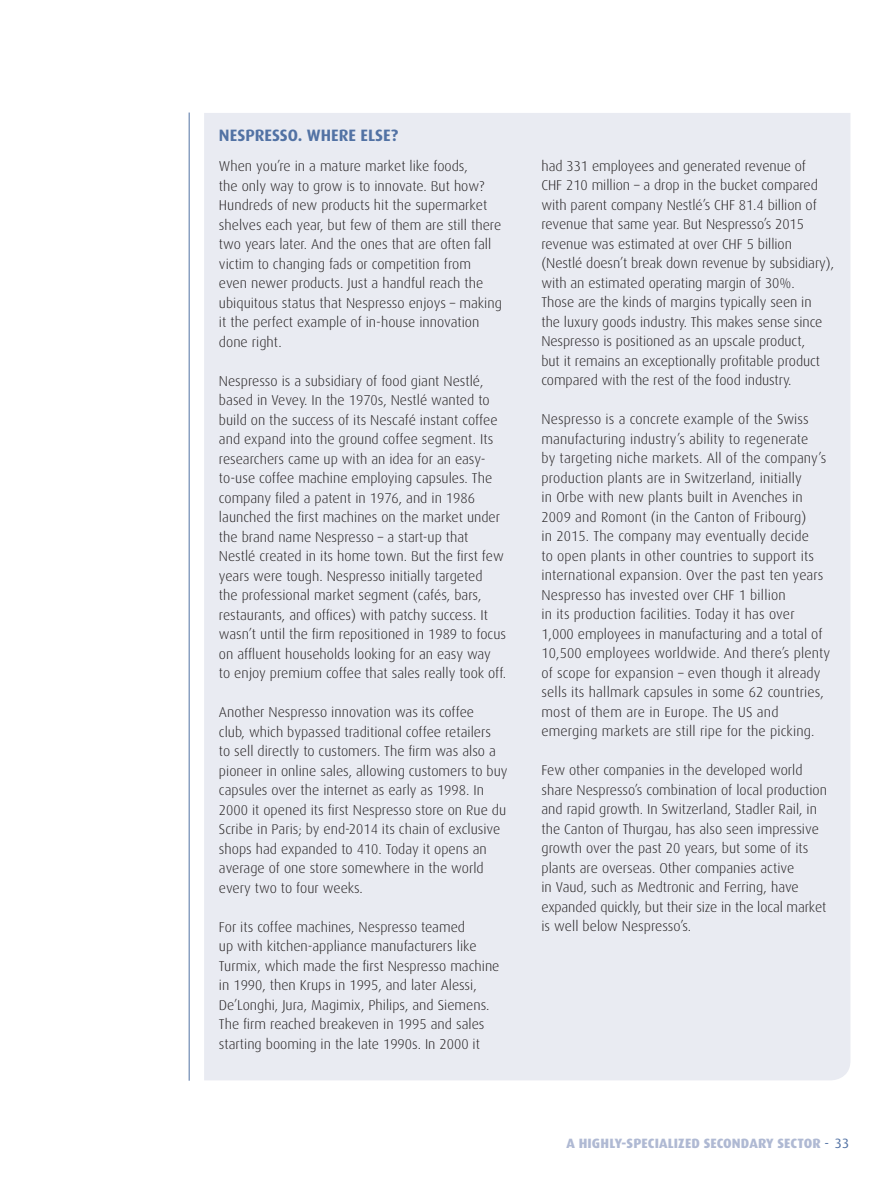
<style>
.page{position:relative;width:893px;height:1191px;background:#fff}
.page>*{position:absolute;margin:0;border:0;box-sizing:border-box;transform-origin:0 0}
.t1{font:700 16.5px "Dax";color:#5272a4}
.t2{font:300 14.25px/19.5px "Dax";color:#231f20}
.t3{font:800 13.5px "Dax";letter-spacing:.01em;color:#afb9d3}
.s1{font-weight:400;color:#5272a4}
</style>
<div class="page">
<div style="left:204px;top:113px;width:646px;height:967px;background:#e9ebf2"></div>
<hr style="left:189px;top:113px;width:1px;height:967px;background:#5272a4">
<p class="t1" style="left:219px;top:126px;width:181px">NESPRESSO. WHERE ELSE?</p>
<p class="t2" style="left:219px;top:156px;width:284px">When you’re in a mature market like foods,<br>the only way to grow is to innovate. But how?<br>Hundreds of new products hit the supermarket shelves each year, but few of them are still there two years later. And the ones that are often fall victim to changing fads or competition from even newer products. Just a handful reach the ubiquitous status that Nespresso enjoys – making it the perfect example of in-house innovation done right.</p>
<p class="t2" style="left:219px;top:371px;width:289px">Nespresso is a subsidiary of food giant Nestlé, based in Vevey. In the 1970s, Nestlé wanted to build on the success of its Nescafé instant coffee and expand into the ground coffee segment. Its researchers came up with an idea for an easy&shy;to-use coffee machine employing capsules. The company filed a patent in 1976, and in 1986 launched the first machines on the market under the brand name Nespresso – a start-up that Nestlé created in its home town. But the first few years were tough. Nespresso initially targeted<br>the professional market segment (cafés, bars, restaurants, and offices) with patchy success. It wasn’t until the firm repositioned in 1989 to focus on affluent households looking for an easy way<br>to enjoy premium coffee that sales really took off.</p>
<p class="t2" style="left:219px;top:702px;width:290px">Another Nespresso innovation was its coffee<br>club, which bypassed traditional coffee retailers<br>to sell directly to customers. The firm was also a pioneer in online sales, allowing customers to buy capsules over the internet as early as 1998. In 2000 it opened its first Nespresso store on Rue du Scribe in Paris; by end-2014 its chain of exclusive shops had expanded to 410. Today it opens an average of one store somewhere in the world every two to four weeks.</p>
<p class="t2" style="left:219px;top:917px;width:282px">For its coffee machines, Nespresso teamed<br>up with kitchen-appliance manufacturers like Turmix, which made the first Nespresso machine in 1990, then Krups in 1995, and later Alessi, De’Longhi, Jura, Magimix, Philips, and Siemens.<br>The firm reached breakeven in 1995 and sales starting booming in the late 1990s. In 2000 it</p>
<p class="t2" style="left:541px;top:156px;width:294px">had 331 employees and generated revenue of<br>CHF 210 million – a drop in the bucket compared with parent company Nestlé’s CHF 81.4 billion of revenue that same year. But Nespresso’s 2015 revenue was estimated at over CHF 5 billion (Nestlé doesn’t break down revenue by subsidiary), with an estimated operating margin of 30%.<br>Those are the kinds of margins typically seen in<br>the luxury goods industry. This makes sense since Nespresso is positioned as an upscale product,<br>but it remains an exceptionally profitable product compared with the rest of the food industry.</p>
<p class="t2" style="left:541px;top:410px;width:290px">Nespresso is a concrete example of the Swiss manufacturing industry’s ability to regenerate<br>by targeting niche markets. All of the company’s production plants are in Switzerland, initially<br>in Orbe with new plants built in Avenches in 2009 and Romont (in the Canton of Fribourg)<br>in 2015. The company may eventually decide<br>to open plants in other countries to support its international expansion. Over the past ten years Nespresso has invested over CHF 1 billion<br>in its production facilities. Today it has over 1,000 employees in manufacturing and a total of 10,500 employees worldwide. And there’s plenty of scope for expansion – even though it already sells its hallmark capsules in some 62 countries, most of them are in Europe. The US and emerging markets are still ripe for the picking.</p>
<p class="t2" style="left:541px;top:761px;width:287px">Few other companies in the developed world share Nespresso’s combination of local production and rapid growth. In Switzerland, Stadler Rail, in the Canton of Thurgau, has also seen impressive growth over the past 20 years, but some of its plants are overseas. Other companies active<br>in Vaud, such as Medtronic and Ferring, have expanded quickly, but their size in the local market is well below Nespresso’s.</p>
<p class="t3" style="left:566px;top:1135px;width:284px">A HIGHLY-SPECIALIZED SECONDARY SECTOR <span class="s1">- 33</span></p>
</div>
